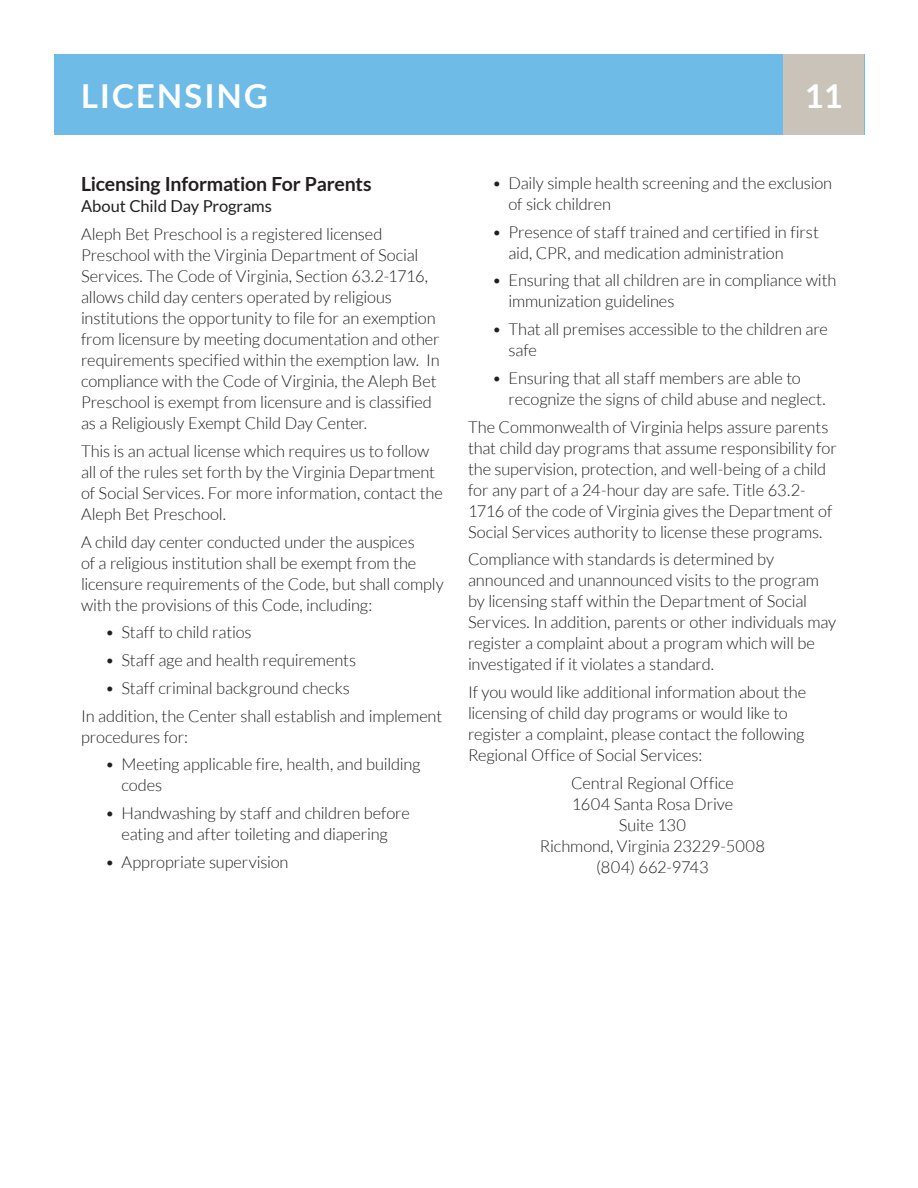
<style>
.page{position:relative;width:918px;height:1188px;background:#fff}
.page>*{position:absolute;margin:0;border:0;box-sizing:border-box;transform-origin:0 0}
.t1{font:700 33px "Lato";letter-spacing:.065em;color:#fff}
.t2{font:700 19.5px "Lato";letter-spacing:-.01em;color:#231f20}
.t3{font:300 16.5px/21px "Lato";letter-spacing:-.01em;color:#231f20}
.t4{font:16.5px "Lato";letter-spacing:-.005em;color:#231f20}
</style>
<div class="page">
<div style="left:54px;top:54px;width:810px;height:81px;background:#6ebbe8"></div>
<div style="left:783px;top:54px;width:81px;height:81px;background:#c9c3ba"></div>
<h1 class="t1" style="left:81px;top:77px;width:189px">LICENSING</h1>
<h1 class="t1" style="left:804px;top:77px;width:40px">11</h1>
<p class="t2" style="left:81px;top:173px;width:292px">Licensing Information For Parents</p>
<p class="t4" style="left:81px;top:197px;width:192px">About Child Day Programs</p>
<p class="t3" style="left:81px;top:224px;width:360px">Aleph Bet Preschool is a registered licensed Preschool with the Virginia Department of Social Services. The Code of Virginia, Section 63.2-1716, allows child day centers operated by religious institutions the opportunity to file for an exemption from licensure by meeting documentation and other requirements specified within the exemption law. In compliance with the Code of Virginia, the Aleph Bet Preschool is exempt from licensure and is classified as a Religiously Exempt Child Day Center.</p>
<p class="t3" style="left:81px;top:440px;width:364px">This is an actual license which requires us to follow all of the rules set forth by the Virginia Department of Social Services. For more information, contact the Aleph Bet Preschool.</p>
<p class="t3" style="left:81px;top:531px;width:364px">A child day center conducted under the auspices<br>of a religious institution shall be exempt from the licensure requirements of the Code, but shall comply with the provisions of this Code, including:</p>
<p class="t3" style="left:105px;top:622px;width:148px">• Staff to child ratios</p>
<p class="t3" style="left:105px;top:650px;width:253px">• Staff age and health requirements</p>
<p class="t3" style="left:81px;top:674px;width:363px;line-height:27.8px;text-indent:24px">• Staff criminal background checks<br>In addition, the Center shall establish and implement</p>
<p class="t3" style="left:81px;top:726px;width:109px">procedures for:</p>
<p class="t3" style="left:122px;top:754px;width:301px;text-indent:-16px">• Meeting applicable fire, health, and building codes</p>
<p class="t3" style="left:105px;top:803px;width:306px;text-align:center">• Handwashing by staff and children before eating and after toileting and diapering</p>
<p class="t3" style="left:105px;top:851px;width:185px">• Appropriate supervision</p>
<p class="t3" style="left:509px;top:173px;width:325px;text-indent:-16px">• Daily simple health screening and the exclusion of sick children</p>
<p class="t3" style="left:509px;top:221px;width:312px;text-indent:-16px">• Presence of staff trained and certified in first aid, CPR, and medication administration</p>
<p class="t3" style="left:509px;top:270px;width:329px;text-indent:-16px">• Ensuring that all children are in compliance with immunization guidelines</p>
<p class="t3" style="left:509px;top:319px;width:321px;text-indent:-16px">• That all premises accessible to the children are safe</p>
<p class="t3" style="left:509px;top:368px;width:319px;text-indent:-16px">• Ensuring that all staff members are able to recognize the signs of child abuse and neglect.</p>
<p class="t3" style="left:468px;top:416px;width:371px">The Commonwealth of Virginia helps assure parents that child day programs that assume responsibility for the supervision, protection, and well-being of a child for any part of a 24-hour day are safe. Title 63.2- 1716 of the code of Virginia gives the Department of Social Services authority to license these programs.</p>
<p class="t3" style="left:468px;top:549px;width:370px">Compliance with standards is determined by announced and unannounced visits to the program by licensing staff within the Department of Social Services. In addition, parents or other individuals may register a complaint about a program which will be investigated if it violates a standard.</p>
<p class="t3" style="left:468px;top:682px;width:340px">If you would like additional information about the licensing of child day programs or would like to register a complaint, please contact the following Regional Office of Social Services:</p>
<p class="t3" style="left:540px;top:773px;width:227px;text-align:center">Central Regional Office<br>1604 Santa Rosa Drive<br>Suite 130<br>Richmond, Virginia 23229-5008 (804) 662-9743</p>
</div>
